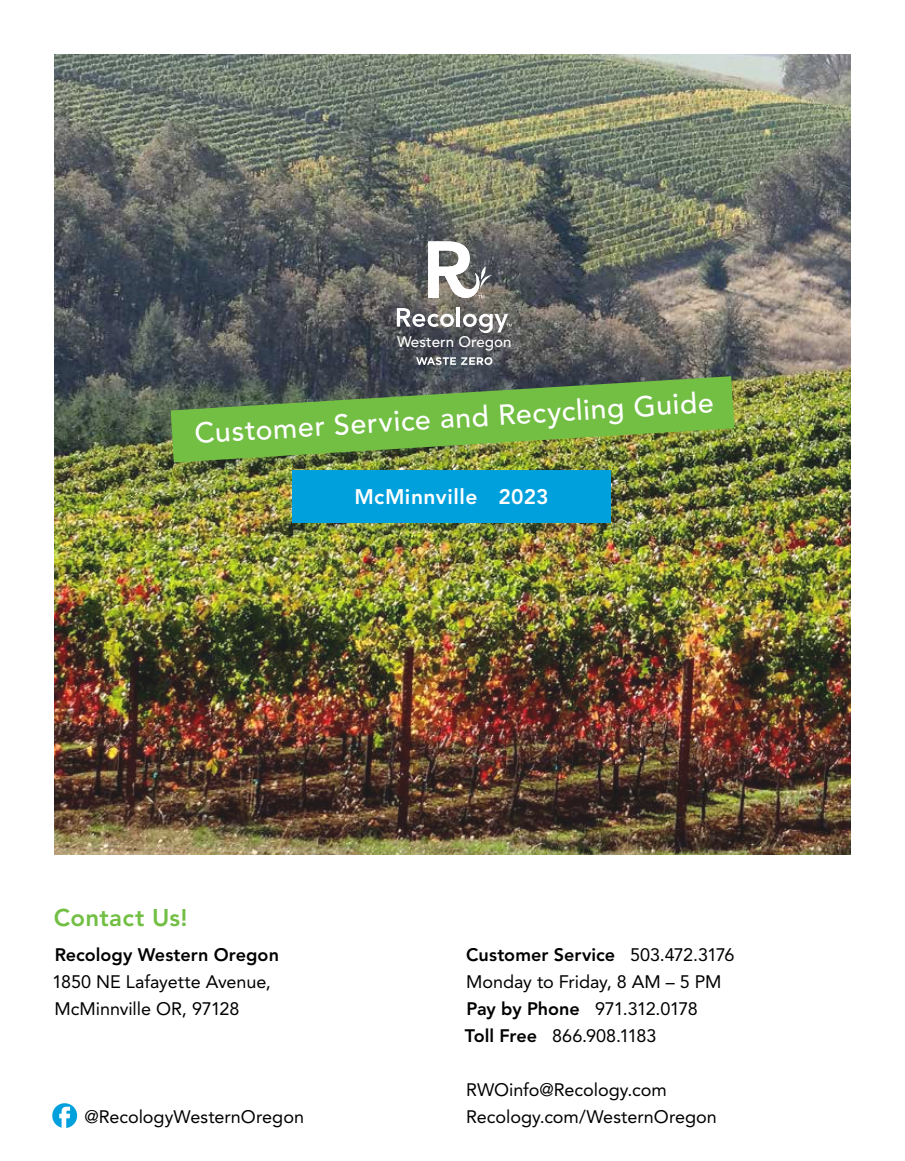
<style>
.page{position:relative;width:905px;height:1161px;background:#fff}
.page>*{position:absolute;margin:0;border:0;box-sizing:border-box;transform-origin:0 0}
.t1{font:500 28.5px "Avenir LT Std";color:#fff}
.t2{font:800 24px "Avenir LT Std";letter-spacing:.01em;color:#72bf44}
.t3{font:800 21px "Avenir LT Std";letter-spacing:.025em;color:#fff}
.t4{font:18px/27px "Avenir LT Std";color:#000}
.t5{font:800 18px "Avenir LT Std";color:#000}
.t6{font:500 15.15px "Avenir LT Std";color:#fff}
.s1{font-weight:800}
</style>
<div class="page">
<img style="left:54px;top:54px;width:796px;height:801px">
<svg style="left:397px;top:308px;width:57px;height:19px"></svg>
<hr style="left:457px;top:307px;width:3px;height:20px;background:#fff">
<svg style="left:463px;top:314px;width:48px;height:19px"></svg>
<svg style="left:428px;top:241px;width:64px;height:58px"></svg>
<svg style="left:416px;top:357px;width:76px;height:8px"></svg>
<div style="left:292px;top:471px;width:319px;height:52px;background:#00a0dc"></div>
<img style="left:171px;top:376px;width:563px;height:86px">
<div style="left:52px;top:1103px;width:25px;height:25px;background:#00a0dc;border-radius:50%"></div>
<svg style="left:59px;top:1107px;width:11px;height:21px"></svg>
<p class="t6" style="left:397px;top:333px;width:116px">Western Oregon</p>
<h1 class="t1" style="left:193px;top:415px;width:521px;rotate:-3deg">Customer Service and Recycling Guide</h1>
<p class="t3" style="left:354px;top:484px;width:196px">McMinnville 2023</p>
<h2 class="t2" style="left:54px;top:904px;width:135px">Contact Us!</h2>
<p class="t5" style="left:55px;top:944px;width:226px">Recology Western Oregon</p>
<p class="t4" style="left:52px;top:968px;width:220px">1850 NE Lafayette Avenue,<br>McMinnville OR, 97128</p>
<p class="t4" style="left:84px;top:1103px;width:221px">@RecologyWesternOregon</p>
<p class="t4" style="left:465px;top:941px;width:271px"><span class="s1">Customer Service</span> 503.472.3176<br>Monday to Friday, 8 AM – 5 PM<br><span class="s1">Pay by Phone</span> 971.312.0178<br><span class="s1">Toll Free</span> 866.908.1183</p>
<p class="t4" style="left:466px;top:1076px;width:252px">RWOinfo@Recology.com<br>Recology.com/WesternOregon</p>
</div>
